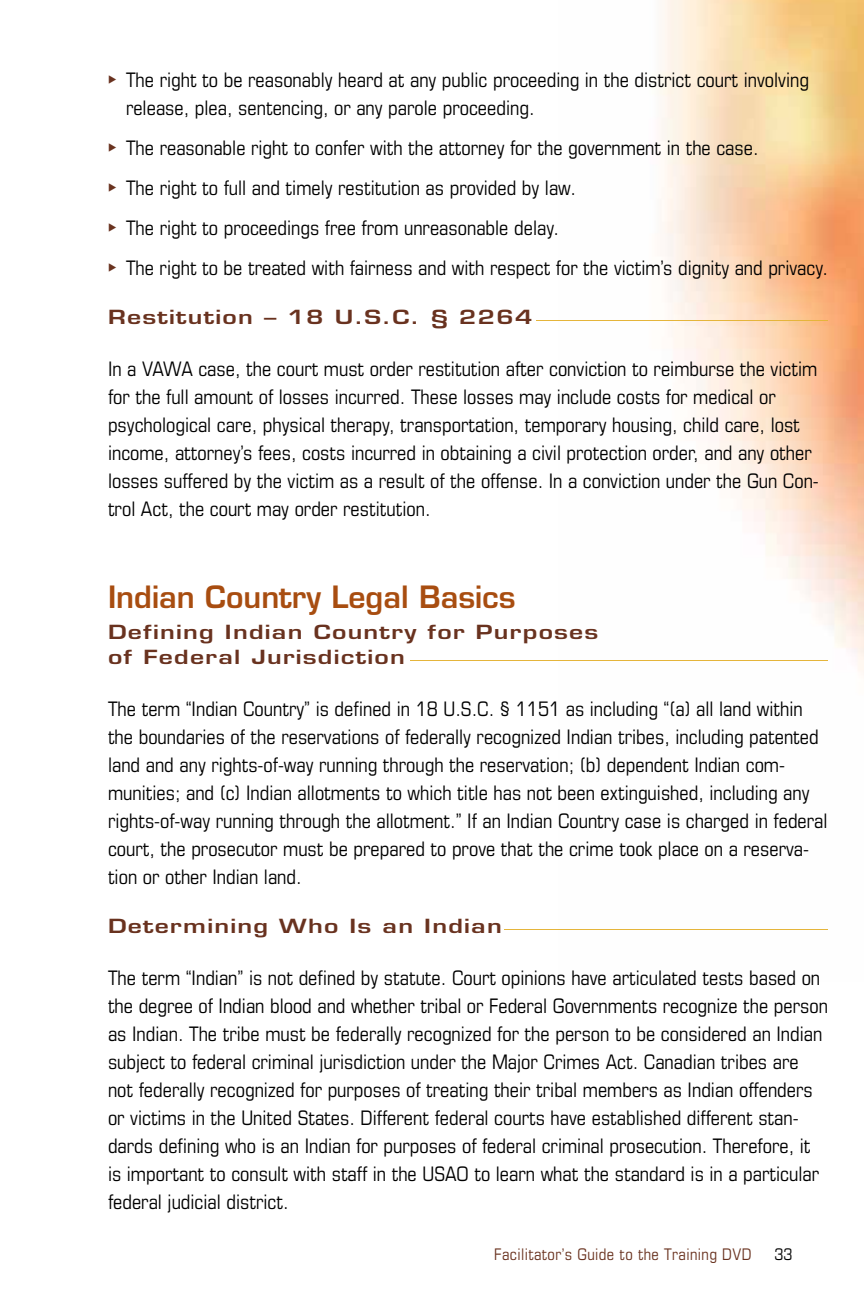
<style>
.page{position:relative;width:864px;height:1296px;background:#fff}
.page>*{position:absolute;margin:0;border:0;box-sizing:border-box;transform-origin:0 0}
.t1{font:600 30px "Eurostile LT Std";color:#a84d10}
.t2{font:condensed 20px/28px "Eurostile LT Std";color:#000}
.t3{font:600 19px/25px "Eurostile LT Std";letter-spacing:.05em;color:#69321f;scale:1.3 1}
.t4{font:condensed 16px "Eurostile LT Std";letter-spacing:.025em;color:#69321f}
.t5{font:condensed 16px "Eurostile LT Std";color:#000}
</style>
<div class="page">
<img style="left:658px;top:0;width:206px;height:673px">
<hr style="left:536px;top:320px;width:292px;height:1px;background:#e5b53b">
<hr style="left:410px;top:660px;width:418px;height:1px;background:#e5b53b">
<hr style="left:504px;top:929px;width:324px;height:1px;background:#e5b53b">
<p class="t2" style="left:108px;top:66px;width:703px"><sup>◆</sup> The right to be reasonably heard at any public proceeding in the district court involving</p>
<p class="t2" style="left:126px;top:94px;width:410px">release, plea, sentencing, or any parole proceeding.</p>
<p class="t2" style="left:108px;top:134px;width:652px"><sup>◆</sup> The reasonable right to confer with the attorney for the government in the case.</p>
<p class="t2" style="left:108px;top:174px;width:470px"><sup>◆</sup> The right to full and timely restitution as provided by law.</p>
<p class="t2" style="left:108px;top:214px;width:452px"><sup>◆</sup> The right to proceedings free from unreasonable delay.</p>
<p class="t2" style="left:108px;top:254px;width:722px"><sup>◆</sup> The right to be treated with fairness and with respect for the victim’s dignity and privacy.</p>
<h3 class="t3" style="left:108px;top:304px;width:328px">restitution – 18 u.S.C. § 2264</h3>
<p class="t2" style="left:108px;top:355px;width:712px">In a VAWA case, the court must order restitution after conviction to reimburse the victim for the full amount of losses incurred. These losses may include costs for medical or psychological care, physical therapy, transportation, temporary housing, child care, lost income, attorney’s fees, costs incurred in obtaining a civil protection order, and any other losses suffered by the victim as a result of the offense. In a conviction under the Gun Con&shy;trol Act, the court may order restitution.</p>
<h2 class="t1" style="left:108px;top:578px;width:409px">indian Country legal Basics</h2>
<h3 class="t3" style="left:108px;top:619px;width:379px">Defining indian Country for purposes of Federal Jurisdiction</h3>
<p class="t2" style="left:108px;top:695px;width:721px">The term “Indian Country” is defined in 18 U.S.C. § 1151 as including “(a) all land within the boundaries of the reservations of federally recognized Indian tribes, including patented land and any rights-of-way running through the reservation; (b) dependent Indian com&shy;munities; and (c) Indian allotments to which title has not been extinguished, including any rights-of-way running through the allotment.” If an Indian Country case is charged in federal court, the prosecutor must be prepared to prove that the crime took place on a reserva&shy;tion or other Indian land.</p>
<h3 class="t3" style="left:108px;top:913px;width:304px">Determining who is an indian</h3>
<p class="t2" style="left:108px;top:964px;width:721px">The term “Indian” is not defined by statute. Court opinions have articulated tests based on the degree of Indian blood and whether tribal or Federal Governments recognize the person as Indian. The tribe must be federally recognized for the person to be considered an Indian subject to federal criminal jurisdiction under the Major Crimes Act. Canadian tribes are not federally recognized for purposes of treating their tribal members as Indian offenders or victims in the United States. Different federal courts have established different stan&shy;dards defining who is an Indian for purposes of federal criminal prosecution. Therefore, it is important to consult with staff in the USAO to learn what the standard is in a particular federal judicial district.</p>
<p class="t4" style="left:494px;top:1245px;width:259px">Facilitator’s Guide to the Training DVD</p>
<p class="t5" style="left:775px;top:1245px;width:19px">33</p>
</div>
